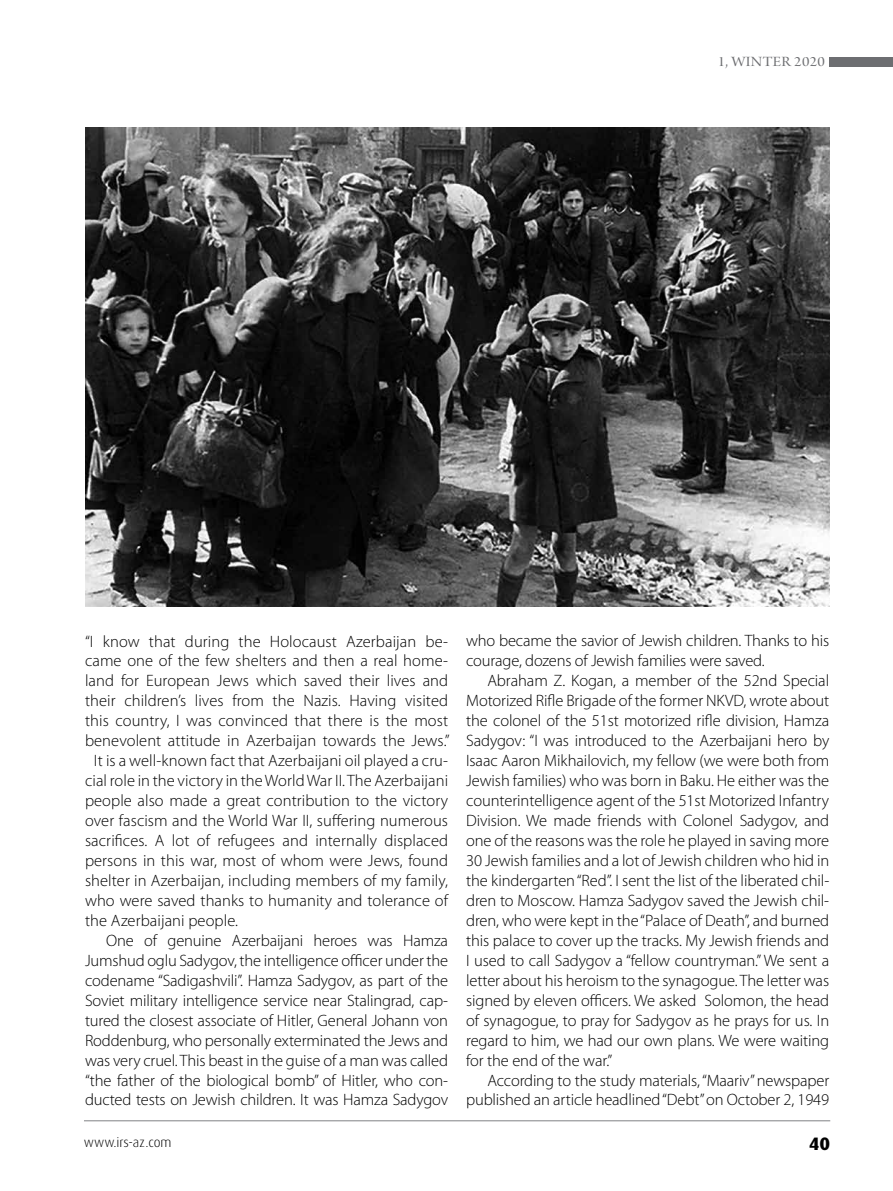
<style>
.page{position:relative;width:893px;height:1191px;background:#fff}
.page>*{position:absolute;margin:0;border:0;box-sizing:border-box;transform-origin:0 0}
.t1{font:800 18px "Dax Pro";color:#000}
.t2{font:300 16.5px/20px "Myriad Pro";letter-spacing:-.005em;color:#000}
.t3{font:15px "Arno Pro Display";letter-spacing:.02em;color:#6d6e71;scale:1.1 1}
.t4{font:300 13.5px "Dax Pro";color:#000}
</style>
<div class="page">
<hr style="left:84px;top:1120px;width:746px;height:1px;background:#808285">
<div style="left:829px;top:57px;width:64px;height:9px;background:#6d6e71"></div>
<img style="left:85px;top:128px;width:744px;height:478px">
<p class="t3" style="left:718px;top:53px;width:99px">1, WINTER 2020</p>
<p class="t2" style="left:85px;top:631px;width:365px">“I know that during the Holocaust Azerbaijan be-</p>
<p class="t2" style="left:85px;top:651px;width:365px">came one of the few shelters and then a real home-</p>
<p class="t2" style="left:85px;top:671px;width:365px">land for European Jews which saved their lives and</p>
<p class="t2" style="left:85px;top:691px;width:365px">their children’s lives from the Nazis. Having visited</p>
<p class="t2" style="left:85px;top:711px;width:365px">this country, I was convinced that there is the most</p>
<p class="t2" style="left:85px;top:731px;width:366px">benevolent attitude in Azerbaijan towards the Jews.”</p>
<p class="t2" style="left:94px;top:751px;width:356px">It is a well-known fact that Azerbaijani oil played a cru-</p>
<p class="t2" style="left:85px;top:771px;width:365px">cial role in the victory in the World War II. The Azerbaijani</p>
<p class="t2" style="left:85px;top:791px;width:365px">people also made a great contribution to the victory</p>
<p class="t2" style="left:85px;top:811px;width:365px">over fascism and the World War II, suffering numerous</p>
<p class="t2" style="left:85px;top:831px;width:365px">sacrifices. A lot of refugees and internally displaced</p>
<p class="t2" style="left:85px;top:850px;width:365px">persons in this war, most of whom were Jews, found</p>
<p class="t2" style="left:85px;top:870px;width:365px">shelter in Azerbaijan, including members of my family,</p>
<p class="t2" style="left:85px;top:890px;width:365px">who were saved thanks to humanity and tolerance of</p>
<p class="t2" style="left:85px;top:910px;width:155px">the Azerbaijani people.</p>
<p class="t2" style="left:106px;top:930px;width:343px">One of genuine Azerbaijani heroes was Hamza</p>
<p class="t2" style="left:85px;top:950px;width:365px">Jumshud oglu Sadygov, the intelligence officer under the</p>
<p class="t2" style="left:85px;top:970px;width:365px">codename “Sadigashvili”. Hamza Sadygov, as part of the</p>
<p class="t2" style="left:85px;top:990px;width:365px">Soviet military intelligence service near Stalingrad, cap-</p>
<p class="t2" style="left:85px;top:1010px;width:364px">tured the closest associate of Hitler, General Johann von</p>
<p class="t2" style="left:85px;top:1030px;width:365px">Roddenburg, who personally exterminated the Jews and</p>
<p class="t2" style="left:85px;top:1050px;width:364px">was very cruel. This beast in the guise of a man was called</p>
<p class="t2" style="left:85px;top:1070px;width:364px">“the father of the biological bomb” of Hitler, who con-</p>
<p class="t2" style="left:85px;top:1090px;width:365px">ducted tests on Jewish children. It was Hamza Sadygov</p>
<p class="t2" style="left:466px;top:631px;width:365px">who became the savior of Jewish children. Thanks to his courage, dozens of Jewish families were saved.</p>
<p class="t2" style="left:466px;top:671px;width:365px;text-align:justify;text-indent:21px">Abraham Z. Kogan, a member of the 52nd Special Motorized Rifle Brigade of the former NKVD, wrote about the colonel of the 51st motorized rifle division, Hamza Sadygov: “I was introduced to the Azerbaijani hero by Isaac Aaron Mikhailovich, my fellow (we were both from Jewish families) who was born in Baku. He either was the counterintelligence agent of the 51st Motorized Infantry Division. We made friends with Colonel Sadygov, and one of the reasons was the role he played in saving more 30 Jewish families and a lot of Jewish children who hid in the kindergarten “Red”. I sent the list of the liberated chil&shy;dren to Moscow. Hamza Sadygov saved the Jewish chil&shy;dren, who were kept in the “Palace of Death”, and burned this palace to cover up the tracks. My Jewish friends and I used to call Sadygov a “fellow countryman.” We sent a letter about his heroism to the synagogue. The letter was signed by eleven officers. We asked Solomon, the head of synagogue, to pray for Sadygov as he prays for us. In regard to him, we had our own plans. We were waiting for the end of the war.”</p>
<p class="t2" style="left:466px;top:1070px;width:365px;text-align:right">According to the study materials, “Maariv” newspaper published an article headlined “Debt” on October 2, 1949</p>
<p class="t4" style="left:84px;top:1133px;width:89px">www.irs-az.com</p>
<p class="t1" style="left:809px;top:1131px;width:22px">40</p>
</div>
